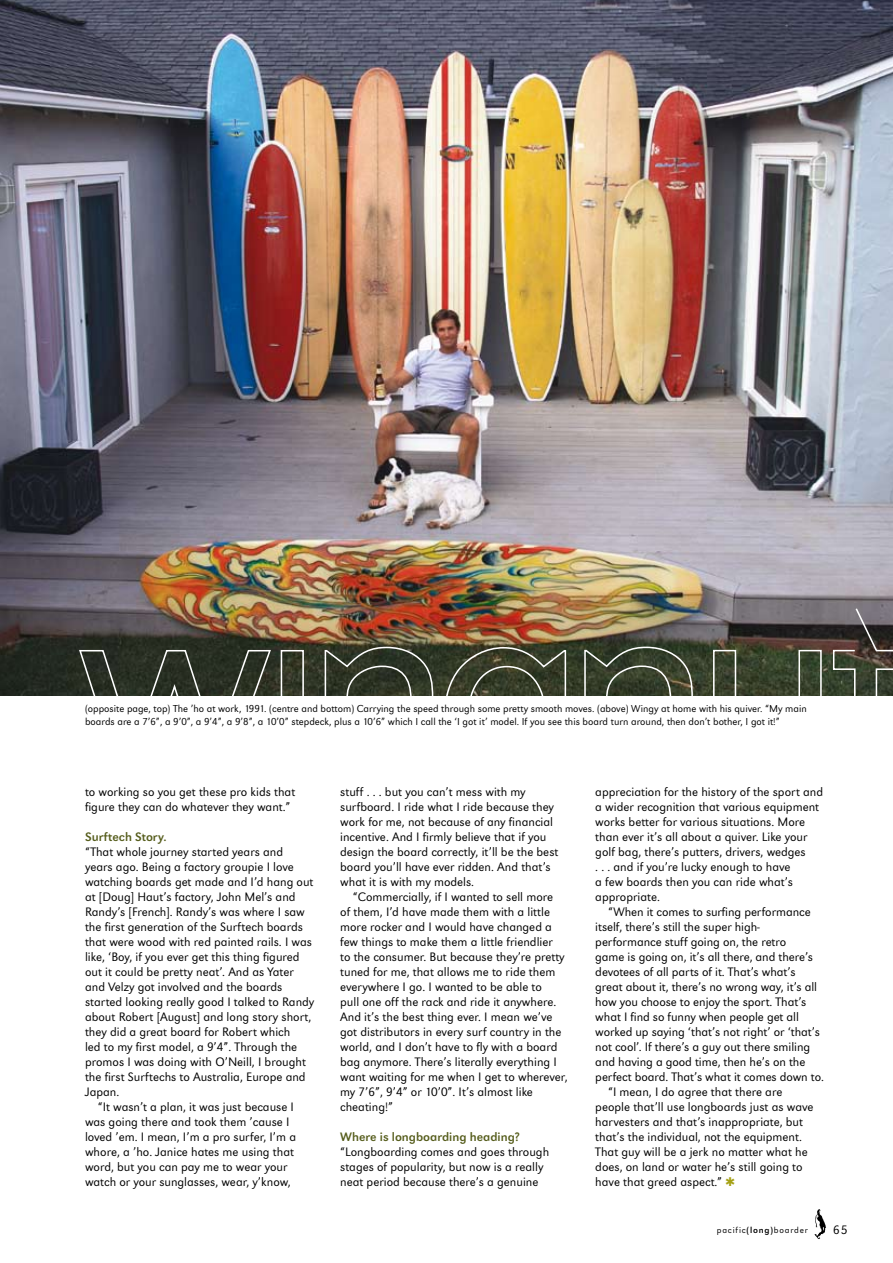
<style>
.page{position:relative;width:893px;height:1263px;background:#fff}
.page>*{position:absolute;margin:0;border:0;box-sizing:border-box;transform-origin:0 0}
.t1{font:12.75px/15px "Australian Sans";color:#000}
.t2{font:12.75px "Australian Sans Semi";color:#565d1c}
.t3{font:10.5px/13.5px "Australian Sans";color:#000}
.t4{font:9px "Australian Sans";letter-spacing:.09em;color:#000}
.s1{font-family:"Australian Sans Semi"}
</style>
<div class="page">
<img style="left:814px;top:1209px;width:12px;height:30px">
<img style="left:0;top:0;width:893px;height:695px">
<svg style="left:78px;top:646px;width:489px;height:50px;background:#3c4133"></svg>
<img style="left:583px;top:607px;width:310px;height:89px">
<p class="t3" style="left:85px;top:702px;width:723px">(opposite page, top) The ’ho at work, 1991. (centre and bottom) Carrying the speed through some pretty smooth moves. (above) Wingy at home with his quiver. “My main boards are a 7’6”, a 9’0”, a 9’4”, a 9’8”, a 10’0” stepdeck, plus a 10’6” which I call the ‘I got it’ model. If you see this board turn around, then don’t bother, I got it!”</p>
<p class="t1" style="left:85px;top:785px;width:212px">to working so you get these pro kids that figure they can do whatever they want.”</p>
<p class="t2" style="left:85px;top:830px;width:83px">Surftech Story.</p>
<p class="t1" style="left:85px;top:845px;width:200px">“That whole journey started years and</p>
<p class="t1" style="left:85px;top:860px;width:210px">years ago. Being a factory groupie I love</p>
<p class="t1" style="left:85px;top:875px;width:230px">watching boards get made and I’d hang out</p>
<p class="t1" style="left:85px;top:890px;width:212px">at [Doug] Haut’s factory, John Mel’s and</p>
<p class="t1" style="left:85px;top:905px;width:221px">Randy’s [French]. Randy’s was where I saw</p>
<p class="t1" style="left:85px;top:920px;width:219px">the first generation of the Surftech boards</p>
<p class="t1" style="left:85px;top:935px;width:228px">that were wood with red painted rails. I was</p>
<p class="t1" style="left:85px;top:950px;width:216px">like, ‘Boy, if you ever get this thing figured</p>
<p class="t1" style="left:85px;top:965px;width:210px">out it could be pretty neat’. And as Yater</p>
<p class="t1" style="left:85px;top:980px;width:199px">and Velzy got involved and the boards</p>
<p class="t1" style="left:85px;top:995px;width:231px">started looking really good I talked to Randy</p>
<p class="t1" style="left:85px;top:1010px;width:228px">about Robert [August] and long story short,</p>
<p class="t1" style="left:85px;top:1025px;width:207px">they did a great board for Robert which</p>
<p class="t1" style="left:85px;top:1040px;width:214px">led to my first model, a 9’4”. Through the</p>
<p class="t1" style="left:85px;top:1055px;width:222px">promos I was doing with O’Neill, I brought</p>
<p class="t1" style="left:85px;top:1070px;width:222px">the first Surftechs to Australia, Europe and</p>
<p class="t1" style="left:85px;top:1085px;width:36px">Japan.</p>
<p class="t1" style="left:98px;top:1100px;width:198px">“It wasn’t a plan, it was just because I</p>
<p class="t1" style="left:85px;top:1115px;width:206px">was going there and took them ’cause I</p>
<p class="t1" style="left:85px;top:1130px;width:213px">loved ’em. I mean, I’m a pro surfer, I’m a</p>
<p class="t1" style="left:85px;top:1145px;width:210px">whore, a ’ho. Janice hates me using that</p>
<p class="t1" style="left:85px;top:1160px;width:204px">word, but you can pay me to wear your</p>
<p class="t1" style="left:85px;top:1175px;width:207px">watch or your sunglasses, wear, y’know,</p>
<p class="t1" style="left:340px;top:785px;width:220px">stuff . . . but you can’t mess with my surfboard. I ride what I ride because they work for me, not because of any financial incentive. And I firmly believe that if you design the board correctly, it’ll be the best board you’ll have ever ridden. And that’s what it is with my models.</p>
<p class="t1" style="left:340px;top:890px;width:229px;text-indent:13px">“Commercially, if I wanted to sell more<br>of them, I’d have made them with a little more rocker and I would have changed a few things to make them a little friendlier<br>to the consumer. But because they’re pretty tuned for me, that allows me to ride them everywhere I go. I wanted to be able to<br>pull one off the rack and ride it anywhere.<br>And it’s the best thing ever. I mean we’ve got distributors in every surf country in the world, and I don’t have to fly with a board bag anymore. There’s literally everything I want waiting for me when I get to wherever, my 7’6”, 9’4” or 10’0”. It’s almost like cheating!”</p>
<p class="t2" style="left:340px;top:1130px;width:181px">Where is longboarding heading?</p>
<p class="t1" style="left:340px;top:1145px;width:211px">“Longboarding comes and goes through stages of popularity, but now is a really neat period because there’s a genuine</p>
<p class="t1" style="left:595px;top:785px;width:229px">appreciation for the history of the sport and a wider recognition that various equipment works better for various situations. More than ever it’s all about a quiver. Like your golf bag, there’s putters, drivers, wedges<br>. . . and if you’re lucky enough to have<br>a few boards then you can ride what’s appropriate.</p>
<p class="t1" style="left:608px;top:905px;width:204px">“When it comes to surfing performance</p>
<p class="t1" style="left:595px;top:920px;width:166px">itself, there’s still the super high-</p>
<p class="t1" style="left:595px;top:935px;width:192px">performance stuff going on, the retro</p>
<p class="t1" style="left:595px;top:950px;width:219px">game is going on, it’s all there, and there’s</p>
<p class="t1" style="left:595px;top:965px;width:202px">devotees of all parts of it. That’s what’s</p>
<p class="t1" style="left:595px;top:980px;width:223px">great about it, there’s no wrong way, it’s all</p>
<p class="t1" style="left:595px;top:995px;width:213px">how you choose to enjoy the sport. That’s</p>
<p class="t1" style="left:595px;top:1010px;width:205px">what I find so funny when people get all</p>
<p class="t1" style="left:595px;top:1025px;width:226px">worked up saying ‘that’s not right’ or ‘that’s</p>
<p class="t1" style="left:595px;top:1040px;width:216px">not cool’. If there’s a guy out there smiling</p>
<p class="t1" style="left:595px;top:1055px;width:212px">and having a good time, then he’s on the</p>
<p class="t1" style="left:595px;top:1070px;width:230px">perfect board. That’s what it comes down to.</p>
<p class="t1" style="left:608px;top:1085px;width:176px">“I mean, I do agree that there are</p>
<p class="t1" style="left:595px;top:1100px;width:220px">people that’ll use longboards just as wave</p>
<p class="t1" style="left:595px;top:1115px;width:209px">harvesters and that’s inappropriate, but</p>
<p class="t1" style="left:595px;top:1130px;width:208px">that’s the individual, not the equipment.</p>
<p class="t1" style="left:595px;top:1145px;width:214px">That guy will be a jerk no matter what he</p>
<p class="t1" style="left:595px;top:1160px;width:209px">does, on land or water he’s still going to</p>
<p class="t1" style="left:595px;top:1175px;width:128px">have that greed aspect.”</p>
<p class="t4" style="left:717px;top:1225px;width:93px">pacific<span class="s1">(long)</span>boarder</p>
<p class="t1" style="left:833px;top:1222px;width:16px">65</p>
</div>
